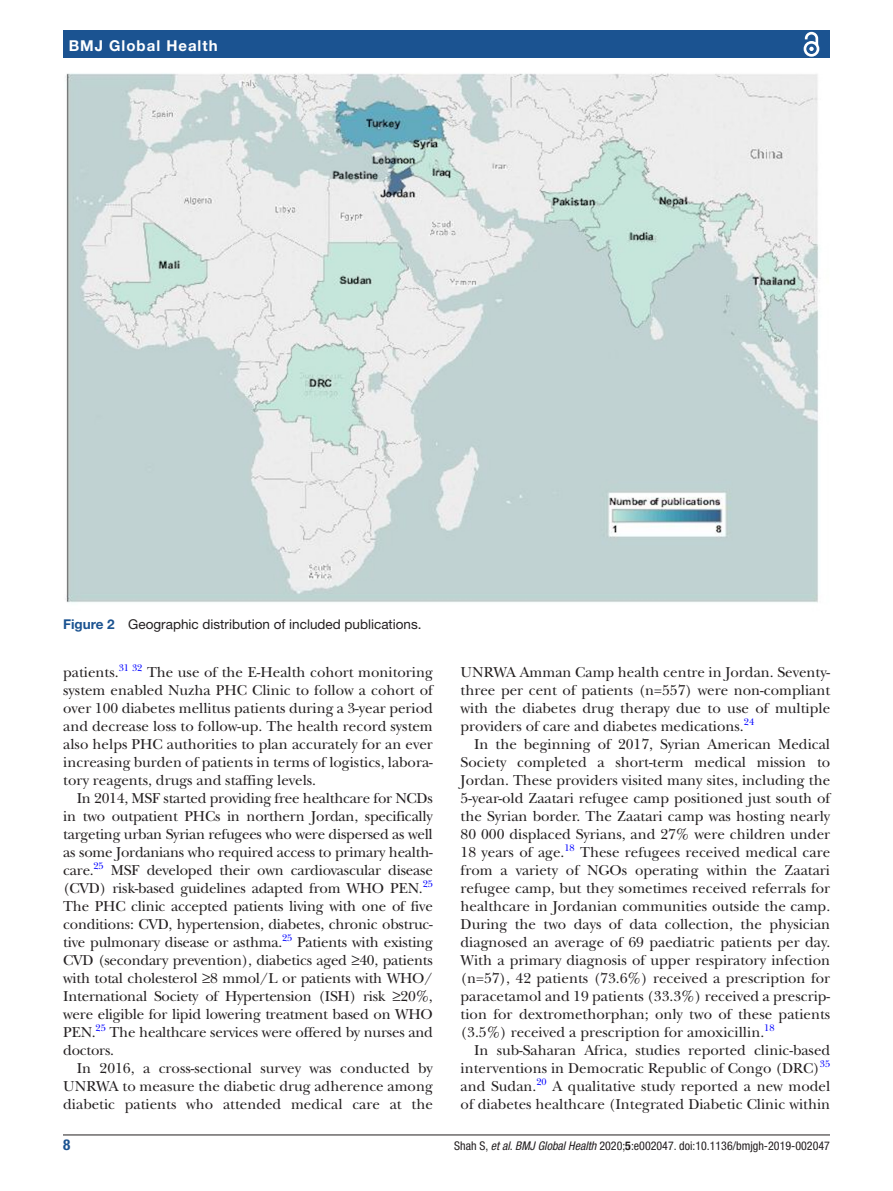
<style>
.page{position:relative;width:893px;height:1191px;background:#fff}
.page>*{position:absolute;margin:0;border:0;box-sizing:border-box;transform-origin:0 0}
.t1{font:15px/18px "New Baskerville";color:#231f20;text-align:justify}
.t2{font:700 15px "Helvetica Neue LT Std";letter-spacing:.065em;color:#fff}
.t3{font:700 condensed 15px "Helvetica Neue LT Std";color:#1b5391}
.t4{font:13.5px "Helvetica Neue LT Std";color:#231f20}
.t5{font:condensed 12px "Helvetica Neue LT Std";color:#231f20}
.t6{font:9.9px "New Baskerville";color:#00f}
.s1{font-weight:700;color:#1b5391}
.s2{font-style:italic}
.s3{font-weight:700}
</style>
<div class="page">
<hr style="left:63px;top:1134px;width:767px;height:1px;background:#231f20">
<div style="left:63px;top:31px;width:767px;height:27px;background:#1b5391"></div>
<svg style="left:803px;top:31px;width:17px;height:26px"></svg>
<img style="left:65px;top:73px;width:755px;height:530px">
<p class="t2" style="left:69px;top:36px;width:150px">BMJ Global Health</p>
<p class="t4" style="left:63px;top:616px;width:360px"><span class="s1">Figure 2</span> Geographic distribution of included publications.</p>
<p class="t1" style="left:63px;top:663px;width:57px">patients.</p>
<p class="t6" style="left:119px;top:661px;width:25px">31 32</p>
<p class="t1" style="left:63px;top:663px;width:371px;text-indent:84px">The use of the E-Health cohort monitoring system enabled Nuzha PHC Clinic to follow a cohort of over 100 diabetes mellitus patients during a 3-year period and decrease loss to follow-up. The health record system also helps PHC authorities to plan accurately for an ever increasing burden of patients in terms of logistics, labora&shy;tory reagents, drugs and staffing levels.</p>
<p class="t1" style="left:63px;top:789px;width:371px;text-indent:14px">In 2014, MSF started providing free healthcare for NCDs in two outpatient PHCs in northern Jordan, specifically targeting urban Syrian refugees who were dispersed as well as some Jordanians who required access to primary health&shy;care.</p>
<p class="t6" style="left:94px;top:859px;width:12px">25</p>
<p class="t1" style="left:63px;top:861px;width:371px;text-indent:48px">MSF developed their own cardiovascular disease (CVD) risk-based guidelines adapted from WHO PEN.</p>
<p class="t6" style="left:423px;top:877px;width:12px">25</p>
<p class="t1" style="left:63px;top:897px;width:371px">The PHC clinic accepted patients living with one of five conditions: CVD, hypertension, diabetes, chronic obstruc&shy;tive pulmonary disease or asthma.</p>
<p class="t6" style="left:282px;top:931px;width:12px">25</p>
<p class="t1" style="left:63px;top:933px;width:371px;text-indent:234px">Patients with existing CVD (secondary prevention), diabetics aged ≥40, patients with total cholesterol ≥8 mmol/L or patients with WHO/ International Society of Hypertension (ISH) risk ≥20%, were eligible for lipid lowering treatment based on WHO PEN.<sup>25</sup> The healthcare services were offered by nurses and doctors.</p>
<p class="t1" style="left:63px;top:1059px;width:371px;text-indent:14px">In 2016, a cross-sectional survey was conducted by UNRWA to measure the diabetic drug adherence among diabetic patients who attended medical care at the</p>
<p class="t1" style="left:461px;top:663px;width:371px">UNRWA Amman Camp health centre in Jordan. Seventy&shy;three per cent of patients (n=557) were non-compliant with the diabetes drug therapy due to use of multiple providers of care and diabetes medications.</p>
<p class="t6" style="left:744px;top:715px;width:12px">24</p>
<p class="t1" style="left:461px;top:735px;width:371px;text-indent:14px">In the beginning of 2017, Syrian American Medical Society completed a short-term medical mission to Jordan. These providers visited many sites, including the 5-year-old Zaatari refugee camp positioned just south of the Syrian border. The Zaatari camp was hosting nearly 80 000 displaced Syrians, and 27% were children under 18 years of age.</p>
<p class="t6" style="left:564px;top:841px;width:12px">18</p>
<p class="t1" style="left:461px;top:843px;width:371px;text-indent:120px">These refugees received medical care from a variety of NGOs operating within the Zaatari refugee camp, but they sometimes received referrals for healthcare in Jordanian communities outside the camp.<br>During the two days of data collection, the physician diagnosed an average of 69 paediatric patients per day.<br>With a primary diagnosis of upper respiratory infection (n=57), 42 patients (73.6%) received a prescription for paracetamol and 19 patients (33.3%) received a prescrip&shy;tion for dextromethorphan; only two of these patients (3.5%) received a prescription for amoxicillin.<sup>18</sup></p>
<p class="t1" style="left:461px;top:1041px;width:371px;text-indent:14px">In sub-Saharan Africa, studies reported clinic-based interventions in Democratic Republic of Congo (DRC)</p>
<p class="t6" style="left:820px;top:1057px;width:12px">35</p>
<p class="t1" style="left:461px;top:1077px;width:77px">and Sudan.</p>
<p class="t6" style="left:536px;top:1075px;width:12px">20</p>
<p class="t1" style="left:461px;top:1077px;width:371px;text-align:right">A qualitative study reported a new model<br>of diabetes healthcare (Integrated Diabetic Clinic within</p>
<p class="t3" style="left:63px;top:1135px;width:9px">8</p>
<p class="t5" style="left:454px;top:1138px;width:377px">Shah S, <span class="s2">et al</span>. <span class="s2">BMJ Global Health</span> 2020;<span class="s3">5</span>:e002047. doi:10.1136/bmjgh-2019-002047</p>
</div>
